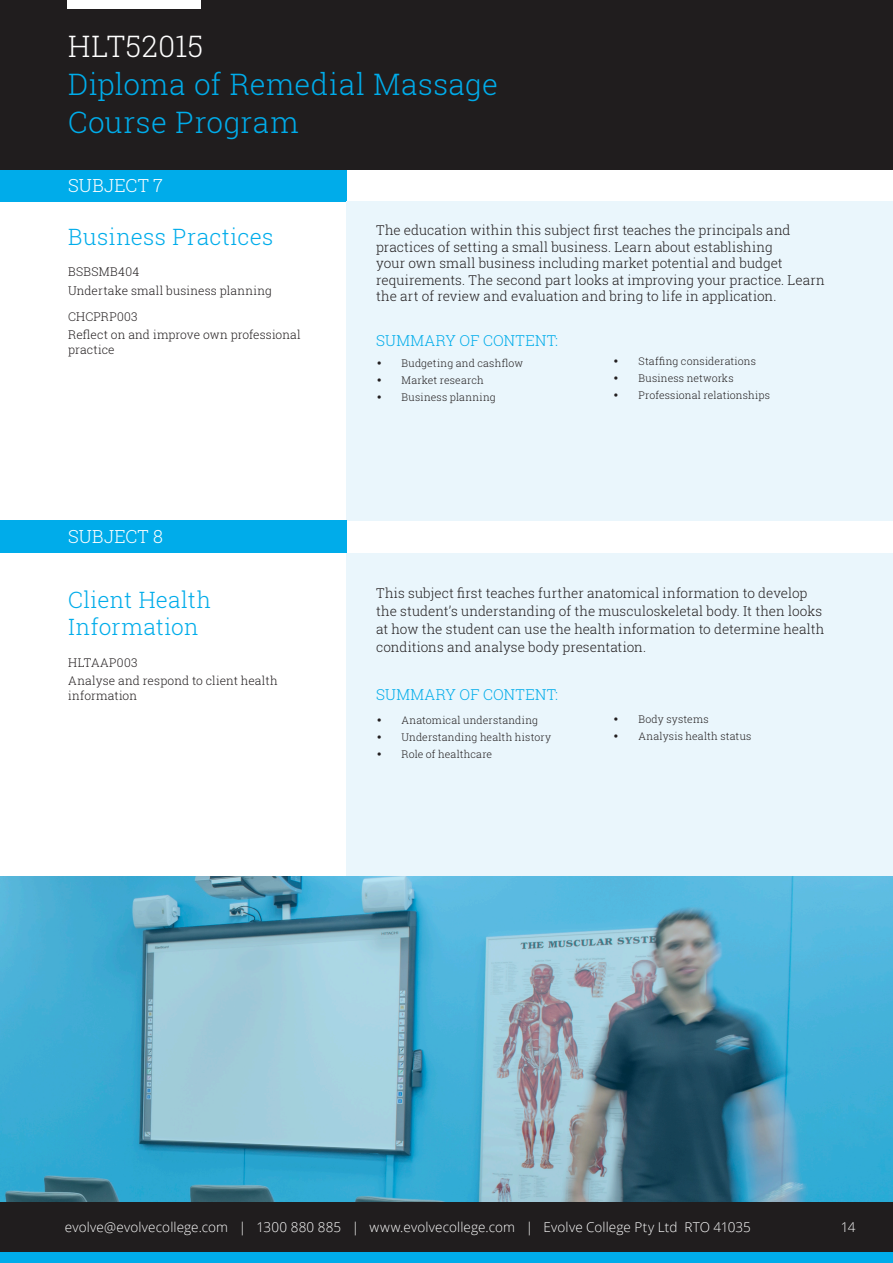
<style>
.page{position:relative;width:893px;height:1263px;background:#fff}
.page>*{position:absolute;margin:0;border:0;box-sizing:border-box;transform-origin:0 0}
.HEADLINE_15P_Avant_G{font:300 29.55px/37.8px "Roboto Slab";letter-spacing:.015em;color:#00acea}
.HEADLINE_15P_Avant_G-2{font:300 22.5px "Roboto Slab";letter-spacing:.015em;color:#00acea}
.COURSE_DESCRIPTION{font:300 18px "Roboto Slab";letter-spacing:.01em;color:#fff}
.Body_Text{font:300 15px "Roboto Slab";letter-spacing:.025em;color:#00acea}
.BLUE_DEMI_HEADLINE_1{font:300 15px "Roboto Slab";letter-spacing:.025em;color:#00acea}
.Body_Text-2{font:300 13.5px/16.5px "Roboto Slab";letter-spacing:.005em;color:#231f20}
.t1{font:300 13.5px "Open Sans";letter-spacing:.01em;color:#fff}
.COURSE_NUMBER{font:300 12px/14.4px "Roboto Slab";letter-spacing:.015em;color:#231f20}
.COURSE_DESCRIPTION-2{font:300 12px/14.4px "Roboto Slab";color:#231f20}
.t2{font:300 10.5px "Roboto Slab";letter-spacing:.015em;color:#231f20}
.s1{color:#fff}
.s2{font-family:"Avant Garde";font-weight:400}
</style>
<div class="page">
<div style="left:0;top:1252px;width:893px;height:11px;background:#00acea"></div>
<div style="left:0;top:1201px;width:893px;height:51px;background:#201d1e"></div>
<div style="left:347px;top:553px;width:546px;height:422px;background:#eaf6fc"></div>
<div style="left:0;top:169px;width:347px;height:32px;background:#00acea"></div>
<div style="left:347px;top:201px;width:546px;height:320px;background:#eaf6fc"></div>
<div style="left:0;top:521px;width:347px;height:32px;background:#00acea"></div>
<div style="left:0;top:0;width:893px;height:169px;background:#201d1e"></div>
<div style="left:67px;top:0;width:134px;height:8px;background:#fff"></div>
<svg style="left:0;top:876px;width:893px;height:325px;background:#5fa9c4"></svg>
<p class="HEADLINE_15P_Avant_G" style="left:68px;top:27px;width:431px"><span class="s1">HLT52015<br></span>Diploma of Remedial Massage</p>
<p class="HEADLINE_15P_Avant_G" style="left:68px;top:27px;width:488px;text-indent:55px"><span class="s1">4<br></span>Certificate IV in Massage Therapy<br>Course Program</p>
<p class="COURSE_DESCRIPTION" style="left:68px;top:173px;width:96px">SUBJECT 7</p>
<p class="HEADLINE_15P_Avant_G-2" style="left:68px;top:221px;width:207px">Business Practices</p>
<p class="COURSE_NUMBER" style="left:68px;top:264px;width:73px">BSBSMB404</p>
<p class="COURSE_NUMBER" style="left:68px;top:283px;width:205px">Undertake small business planning</p>
<p class="COURSE_NUMBER" style="left:68px;top:310px;width:71px">CHCPRP003</p>
<p class="COURSE_DESCRIPTION-2" style="left:68px;top:328px;width:234px">Reflect on and improve own professional practice</p>
<p class="COURSE_DESCRIPTION" style="left:68px;top:524px;width:96px">SUBJECT 8</p>
<p class="HEADLINE_15P_Avant_G-2" style="left:68px;top:584px;width:144px">Client Health</p>
<p class="HEADLINE_15P_Avant_G-2" style="left:68px;top:612px;width:132px">Information</p>
<p class="COURSE_NUMBER" style="left:68px;top:655px;width:71px">HLTAAP003</p>
<p class="COURSE_NUMBER" style="left:68px;top:673px;width:211px">Analyse and respond to client health information</p>
<p class="Body_Text-2" style="left:376px;top:222px;width:450px">The education within this subject first teaches the principals and practices of setting a small business. Learn about establishing<br>your own small business including market potential and budget requirements. The second part looks at improving your practice. Learn the art of review and evaluation and bring to life in application.</p>
<p class="Body_Text" style="left:376px;top:330px;width:183px">SUMMARY OF CONTENT:</p>
<p class="t2" style="left:376px;top:356px;width:148px"><span class="s2">•</span> Budgeting and cashflow</p>
<p class="t2" style="left:376px;top:373px;width:109px"><span class="s2">•</span> Market research</p>
<p class="t2" style="left:376px;top:389px;width:121px"><span class="s2">•</span> Business planning</p>
<p class="t2" style="left:613px;top:354px;width:144px"><span class="s2">•</span> Staffing considerations</p>
<p class="t2" style="left:613px;top:371px;width:122px"><span class="s2">•</span> Business networks</p>
<p class="t2" style="left:613px;top:388px;width:159px"><span class="s2">•</span> Professional relationships</p>
<p class="Body_Text-2" style="left:376px;top:584px;width:450px;line-height:18px">This subject first teaches further anatomical information to develop the student’s understanding of the musculoskeletal body. It then looks at how the student can use the health information to determine health conditions and analyse body presentation.</p>
<p class="BLUE_DEMI_HEADLINE_1" style="left:376px;top:684px;width:183px">SUMMARY OF CONTENT:</p>
<p class="t2" style="left:376px;top:713px;width:163px"><span class="s2">•</span> Anatomical understanding</p>
<p class="t2" style="left:376px;top:730px;width:176px"><span class="s2">•</span> Understanding health history</p>
<p class="t2" style="left:376px;top:746px;width:118px"><span class="s2">•</span> Role of healthcare</p>
<p class="t2" style="left:613px;top:712px;width:97px"><span class="s2">•</span> Body systems</p>
<p class="t2" style="left:613px;top:729px;width:140px"><span class="s2">•</span> Analysis health status</p>
<p class="t1" style="left:65px;top:1217px;width:688px">evolve@evolvecollege.com | 1300 880 885 | www.evolvecollege.com | Evolve College Pty Ltd RTO 41035</p>
<p class="t1" style="left:841px;top:1217px;width:16px">14</p>
</div>
